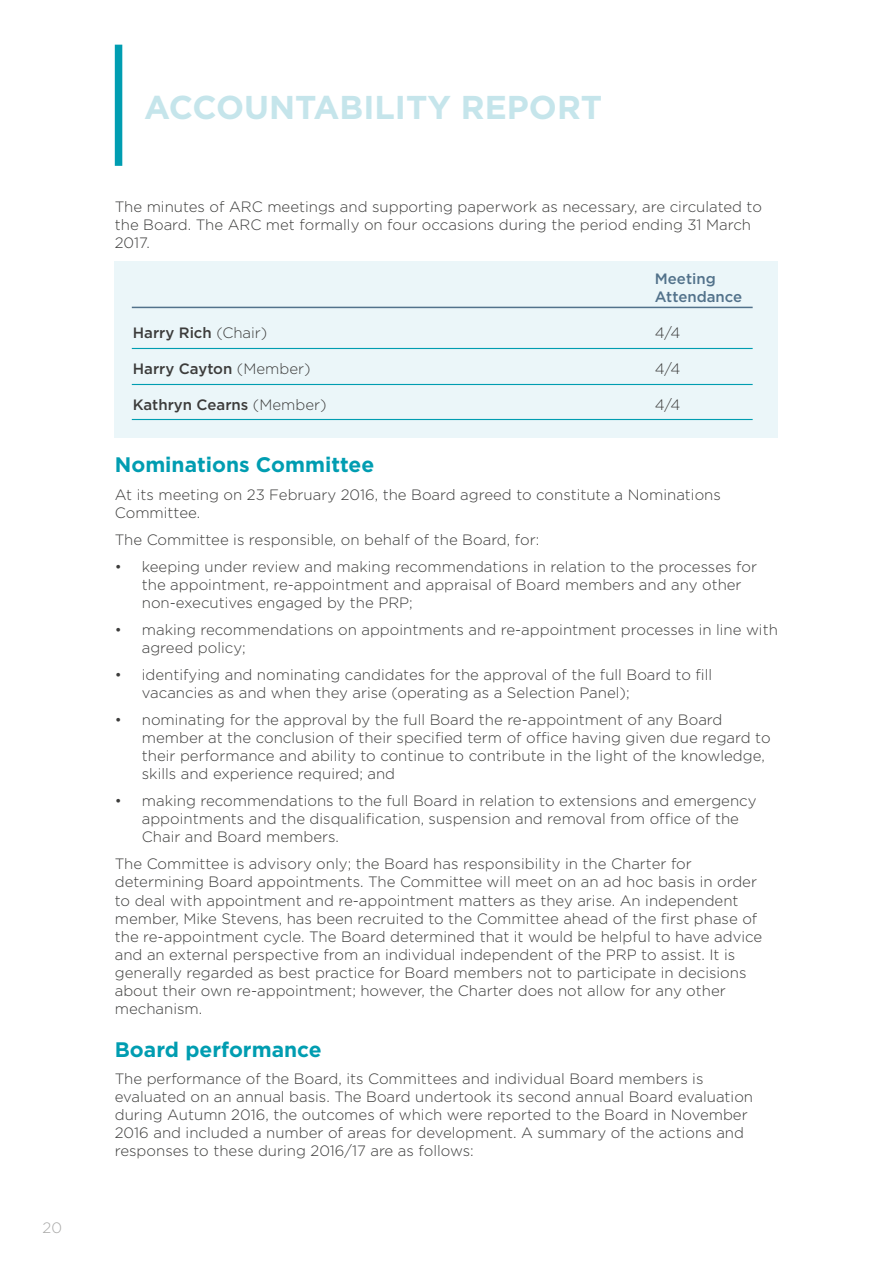
<style>
.page{position:relative;width:893px;height:1263px;background:#fff}
.page>*{position:absolute;margin:0;border:0;box-sizing:border-box;transform-origin:0 0}
.t1{font:700 33px "Gotham";color:#c5e5eb}
.t2{font:700 21px "Gotham";color:#009db1}
.t3{font:300 15px/18px "Gotham";color:#3c3c3b}
.t4{font:500 15px "Gotham";color:#3c3c3b}
.t5{font:500 15px/18px "Gotham";color:#52728b}
.t6{font:300 15px "Gotham";color:#a8a8a7}
.s1{font-weight:300}
</style>
<div class="page">
<div style="left:114px;top:262px;width:664px;height:176px;background:#ebf6f9"></div>
<div style="left:115px;top:45px;width:7px;height:121px;background:#009db1"></div>
<hr style="left:132px;top:307px;width:621px;height:1px;background:#52728b">
<hr style="left:132px;top:348px;width:621px;height:1px;background:#009db1">
<hr style="left:132px;top:384px;width:621px;height:1px;background:#009db1">
<hr style="left:132px;top:419px;width:621px;height:1px;background:#009db1">
<p class="t6" style="left:43px;top:1219px;width:21px">20</p>
<h1 class="t1" style="left:144px;top:88px;width:460px">ACCOUNTABILITY REPORT</h1>
<p class="t3" style="left:115px;top:198px;width:649px">The minutes of ARC meetings and supporting paperwork as necessary, are circulated to the Board. The ARC met formally on four occasions during the period ending 31 March<br>2017.</p>
<p class="t5" style="left:655px;top:270px;width:89px">Meeting<br>Attendance</p>
<p class="t4" style="left:133px;top:325px;width:136px">Harry Rich <span class="s1">(Chair)</span></p>
<p class="t3" style="left:655px;top:324px;width:27px">4/4</p>
<p class="t4" style="left:133px;top:361px;width:179px">Harry Cayton <span class="s1">(Member)</span></p>
<p class="t3" style="left:655px;top:360px;width:27px">4/4</p>
<p class="t4" style="left:133px;top:397px;width:195px">Kathryn Cearns <span class="s1">(Member)</span></p>
<p class="t3" style="left:655px;top:396px;width:27px">4/4</p>
<h2 class="t2" style="left:115px;top:452px;width:261px">Nominations Committee</h2>
<p class="t3" style="left:115px;top:486px;width:608px">At its meeting on 23 February 2016, the Board agreed to constitute a Nominations<br>Committee.</p>
<p class="t3" style="left:115px;top:531px;width:426px">The Committee is responsible, on behalf of the Board, for:</p>
<p class="t3" style="left:142px;top:558px;width:617px;text-indent:-27px">• keeping under review and making recommendations in relation to the processes for the appointment, re-appointment and appraisal of Board members and any other non-executives engaged by the PRP;</p>
<p class="t3" style="left:142px;top:621px;width:638px;text-indent:-27px">• making recommendations on appointments and re-appointment processes in line with agreed policy;</p>
<p class="t3" style="left:142px;top:666px;width:572px;text-indent:-27px">• identifying and nominating candidates for the approval of the full Board to fill vacancies as and when they arise (operating as a Selection Panel);</p>
<p class="t3" style="left:142px;top:711px;width:630px;text-indent:-27px">• nominating for the approval by the full Board the re-appointment of any Board member at the conclusion of their specified term of office having given due regard to their performance and ability to continue to contribute in the light of the knowledge, skills and experience required; and</p>
<p class="t3" style="left:142px;top:792px;width:616px;text-indent:-27px">• making recommendations to the full Board in relation to extensions and emergency appointments and the disqualification, suspension and removal from office of the<br>Chair and Board members.</p>
<p class="t3" style="left:115px;top:855px;width:649px">The Committee is advisory only; the Board has responsibility in the Charter for determining Board appointments. The Committee will meet on an ad hoc basis in order to deal with appointment and re-appointment matters as they arise. An independent member, Mike Stevens, has been recruited to the Committee ahead of the first phase of the re-appointment cycle. The Board determined that it would be helpful to have advice and an external perspective from an individual independent of the PRP to assist. It is generally regarded as best practice for Board members not to participate in decisions about their own re-appointment; however, the Charter does not allow for any other mechanism.</p>
<h2 class="t2" style="left:115px;top:1037px;width:208px">Board performance</h2>
<p class="t3" style="left:115px;top:1069px;width:640px">The performance of the Board, its Committees and individual Board members is evaluated on an annual basis. The Board undertook its second annual Board evaluation during Autumn 2016, the outcomes of which were reported to the Board in November 2016 and included a number of areas for development. A summary of the actions and responses to these during 2016/17 are as follows:</p>
</div>
